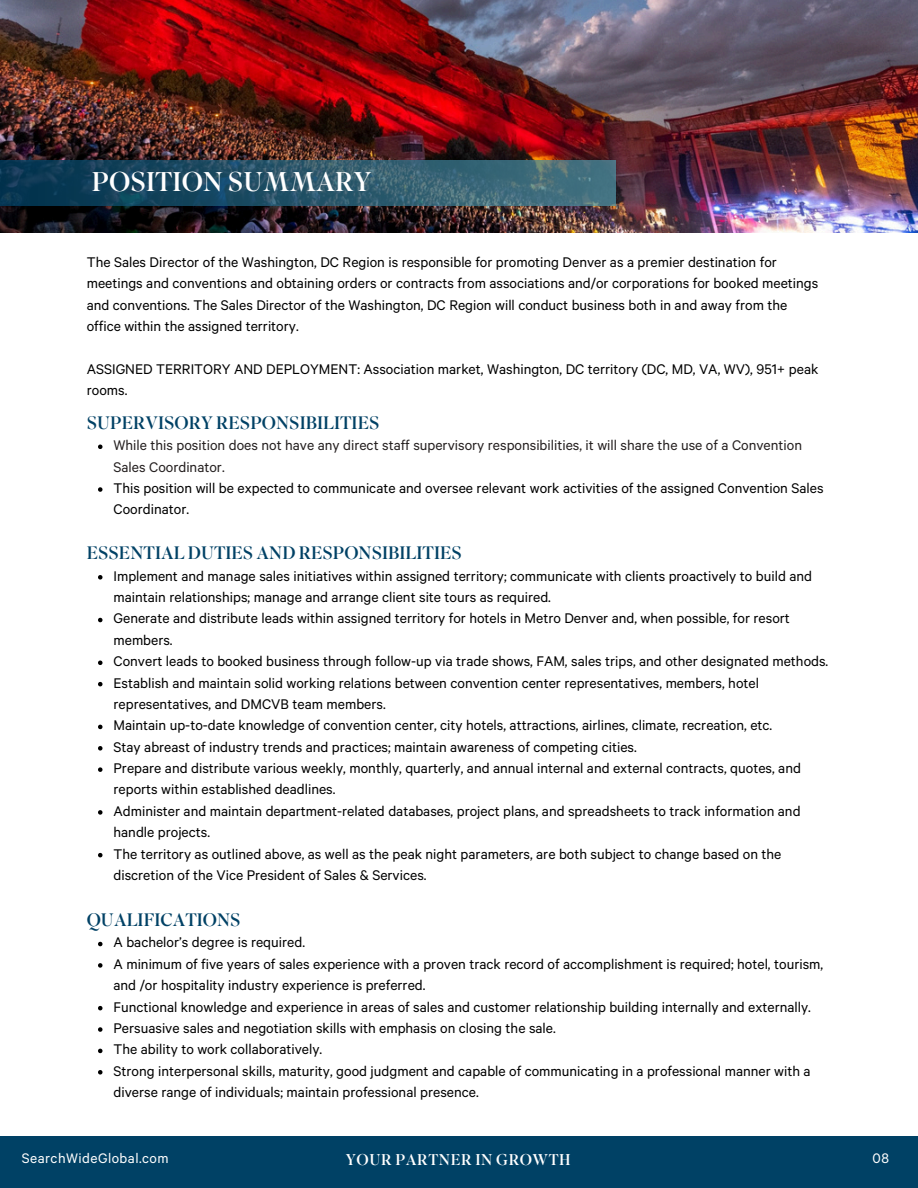
<style>
.page{position:relative;width:918px;height:1188px;background:#fff}
.page>*{position:absolute;margin:0;border:0;box-sizing:border-box;transform-origin:0 0}
.t1{font:27px "Superior Title";color:#fff}
.t2{font:18px "Superior Title";color:#004165}
.t3{font:15.75px/21.3px "Calibre";color:#000}
.t4{font:15.75px/21.3px "Calibre";color:#252020}
.t5{font:15.6px "Calibre";letter-spacing:.03em;color:#fff}
.t6{font:15.6px "Superior Title";letter-spacing:.03em;color:#fff}
</style>
<div class="page">
<img style="left:0;top:0;width:918px;height:232px">
<div style="left:0;top:1136px;width:918px;height:52px;background:#004165"></div>
<svg style="left:1px;top:160px;width:614px;height:45px;background:#2a566a"></svg>
<svg style="left:98px;top:445px;width:5px;height:4px"></svg>
<svg style="left:98px;top:487px;width:5px;height:5px"></svg>
<svg style="left:98px;top:575px;width:5px;height:5px"></svg>
<svg style="left:98px;top:618px;width:5px;height:4px"></svg>
<svg style="left:98px;top:661px;width:5px;height:4px"></svg>
<svg style="left:98px;top:682px;width:5px;height:4px"></svg>
<svg style="left:98px;top:725px;width:5px;height:4px"></svg>
<svg style="left:98px;top:746px;width:5px;height:5px"></svg>
<svg style="left:98px;top:767px;width:5px;height:5px"></svg>
<svg style="left:98px;top:810px;width:5px;height:5px"></svg>
<svg style="left:98px;top:853px;width:5px;height:4px"></svg>
<svg style="left:98px;top:942px;width:5px;height:4px"></svg>
<svg style="left:98px;top:963px;width:5px;height:5px"></svg>
<svg style="left:98px;top:1006px;width:5px;height:4px"></svg>
<svg style="left:98px;top:1027px;width:5px;height:5px"></svg>
<svg style="left:98px;top:1049px;width:5px;height:4px"></svg>
<svg style="left:98px;top:1070px;width:5px;height:5px"></svg>
<h2 class="t1" style="left:92px;top:165px;width:281px">POSITION SUMMARY</h2>
<h1 class="t3" style="left:87px;top:252px;width:733px">The Sales Director of the Washington, DC Region is responsible for promoting Denver as a premier destination for meetings and conventions and obtaining orders or contracts from associations and/or corporations for booked meetings and conventions. The Sales Director of the Washington, DC Region will conduct business both in and away from the office within the assigned territory.</h1>
<p class="t3" style="left:87px;top:359px;width:733px">ASSIGNED TERRITORY AND DEPLOYMENT: Association market, Washington, DC territory (DC, MD, VA, WV), 951+ peak rooms.</p>
<h2 class="t2" style="left:87px;top:411px;width:294px">SUPERVISORY RESPONSIBILITIES</h2>
<p class="t4" style="left:114px;top:436px;width:690px">While this position does not have any direct staff supervisory responsibilities, it will share the use of a Convention<br>Sales Coordinator.</p>
<p class="t3" style="left:114px;top:478px;width:712px">This position will be expected to communicate and oversee relevant work activities of the assigned Convention Sales<br>Coordinator.</p>
<p class="t2" style="left:87px;top:542px;width:377px">ESSENTIAL DUTIES AND RESPONSIBILITIES</p>
<p class="t3" style="left:114px;top:566px;width:700px">Implement and manage sales initiatives within assigned territory; communicate with clients proactively to build and maintain relationships; manage and arrange client site tours as required.</p>
<p class="t3" style="left:114px;top:609px;width:678px">Generate and distribute leads within assigned territory for hotels in Metro Denver and, when possible, for resort members.</p>
<p class="t3" style="left:114px;top:652px;width:716px">Convert leads to booked business through follow-up via trade shows, FAM, sales trips, and other designated methods.</p>
<p class="t3" style="left:114px;top:673px;width:647px">Establish and maintain solid working relations between convention center representatives, members, hotel representatives, and DMCVB team members.</p>
<p class="t3" style="left:114px;top:716px;width:660px">Maintain up-to-date knowledge of convention center, city hotels, attractions, airlines, climate, recreation, etc.</p>
<p class="t3" style="left:114px;top:737px;width:525px">Stay abreast of industry trends and practices; maintain awareness of competing cities.</p>
<h2 class="t3" style="left:114px;top:758px;width:689px">Prepare and distribute various weekly, monthly, quarterly, and annual internal and external contracts, quotes, and reports within established deadlines.</h2>
<p class="t3" style="left:114px;top:801px;width:689px">Administer and maintain department-related databases, project plans, and spreadsheets to track information and handle projects.</p>
<p class="t3" style="left:114px;top:844px;width:669px">The territory as outlined above, as well as the peak night parameters, are both subject to change based on the discretion of the Vice President of Sales &amp; Services.</p>
<p class="t2" style="left:87px;top:908px;width:155px">QUALIFICATIONS</p>
<p class="t3" style="left:114px;top:933px;width:193px">A bachelor’s degree is required.</p>
<p class="t3" style="left:114px;top:954px;width:711px">A minimum of five years of sales experience with a proven track record of accomplishment is required; hotel, tourism, and /or hospitality industry experience is preferred.</p>
<p class="t3" style="left:114px;top:997px;width:699px">Functional knowledge and experience in areas of sales and customer relationship building internally and externally.</p>
<p class="t3" style="left:114px;top:1018px;width:444px">Persuasive sales and negotiation skills with emphasis on closing the sale.</p>
<p class="t3" style="left:114px;top:1040px;width:210px">The ability to work collaboratively.</p>
<h3 class="t3" style="left:114px;top:1061px;width:699px">Strong interpersonal skills, maturity, good judgment and capable of communicating in a professional manner with a diverse range of individuals; maintain professional presence.</h3>
<p class="t5" style="left:22px;top:1151px;width:148px">SearchWideGlobal.com</p>
<p class="t6" style="left:346px;top:1150px;width:226px">YOUR PARTNER IN GROWTH</p>
<p class="t5" style="left:873px;top:1151px;width:18px">08</p>
</div>
